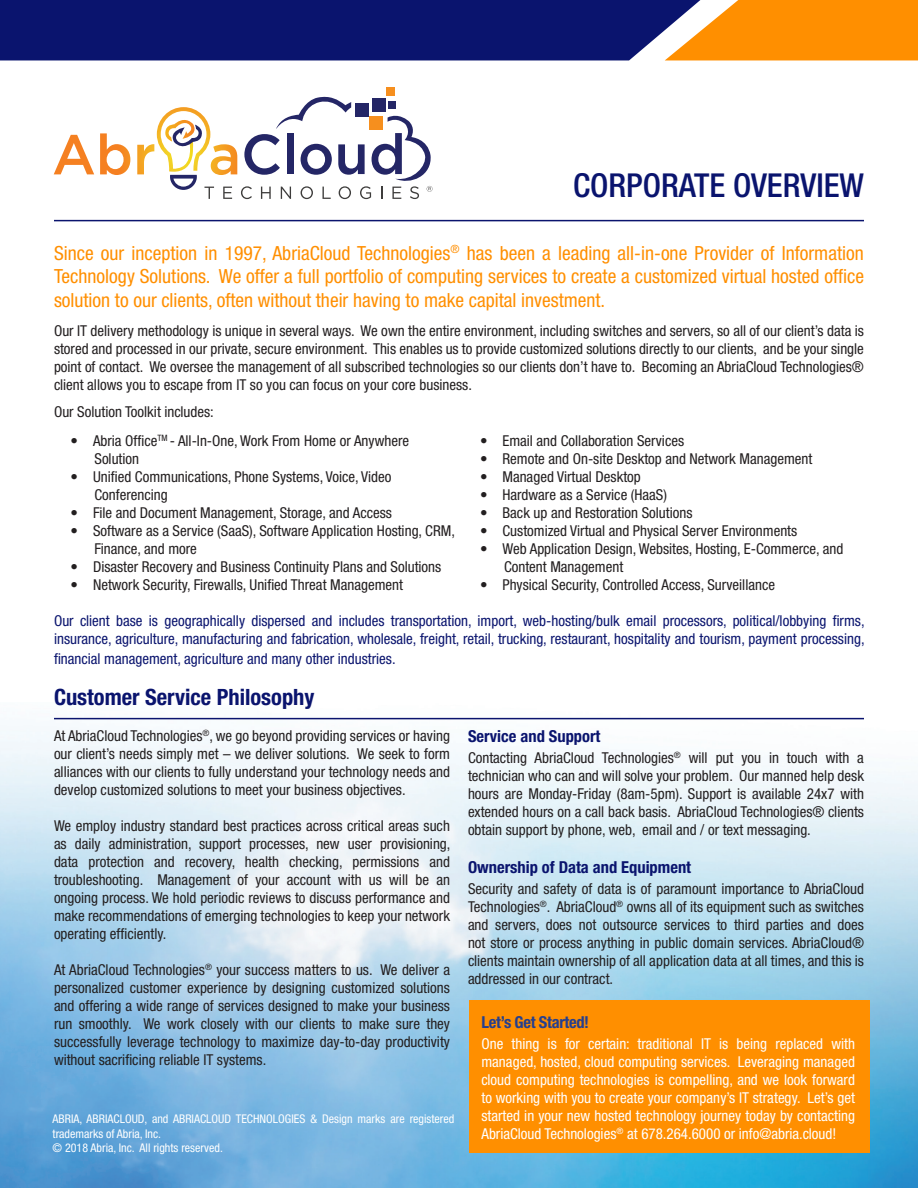
<style>
.page{position:relative;width:918px;height:1188px;background:#fff}
.page>*{position:absolute;margin:0;border:0;box-sizing:border-box;transform-origin:0 0}
.t1{font:500 condensed 33px "Helvetica Neue LT Std";color:#0a146e}
.t2{font:700 condensed 22.5px "Helvetica Neue LT Std";color:#0a146e}
.t3{font:condensed 19.5px/23.4px "Helvetica Neue LT Std";color:#ff8f00;text-align:justify}
.t4{font:700 condensed 16.5px "Helvetica Neue LT Std";color:#0a146e}
.t5{font:700 condensed 16.5px "Helvetica Neue LT Std";letter-spacing:-.02em;color:#253f8e}
.t6{font:condensed 15px/18px "Helvetica Neue LT Std";color:#231f20;text-align:justify}
.t7{font:condensed 15px/18px "Helvetica Neue LT Std";color:#fff;text-align:justify}
.t8{font:condensed 15px/18px "Helvetica Neue LT Std";color:#0a146e}
.t9{font:condensed 15px/18px "Univers LT Std";color:#fff;text-align:right}
.t10{font:condensed 12px/14.4px "Helvetica Neue LT Std";color:#fff}
</style>
<div class="page">
<svg style="left:0;top:0;width:918px;height:60px;background:#4d3a59"></svg>
<hr style="left:54px;top:220px;width:810px;height:1px;background:#0a146e">
<div style="left:386px;top:87px;width:9px;height:9px;background:#f68f1e"></div>
<svg style="left:54px;top:135px;width:40px;height:39px"></svg>
<svg style="left:100px;top:133px;width:30px;height:42px"></svg>
<svg style="left:137px;top:96px;width:296px;height:103px"></svg>
<img style="left:0;top:717px;width:918px;height:471px">
<hr style="left:54px;top:718px;width:810px;height:1px;background:#0a146e">
<div style="left:469px;top:1000px;width:400px;height:153px;background:#ff8f00"></div>
<p class="t1" style="left:573px;top:165px;width:292px">CORPORATE OVERVIEW</p>
<p class="t3" style="left:54px;top:241px;width:812px">Since our inception in 1997, AbriaCloud Technologies<sup>®</sup> has been a leading all-in-one Provider of Information Technology Solutions. We offer a full portfolio of computing services to create a customized virtual hosted office solution to our clients, often without their having to make capital investment.</p>
<p class="t6" style="left:54px;top:322px;width:812px">Our IT delivery methodology is unique in several ways. We own the entire environment, including switches and servers, so all of our client’s data is stored and processed in our private, secure environment. This enables us to provide customized solutions directly to our clients, and be your single point of contact. We oversee the management of all subscribed technologies so our clients don’t have to. Becoming an AbriaCloud Technologies® client allows you to escape from IT so you can focus on your core business.</p>
<p class="t6" style="left:54px;top:403px;width:161px">Our Solution Toolkit includes:</p>
<p class="t6" style="left:94px;top:431px;width:316px;text-indent:-24px">• Abria Office<sup>TM</sup> - All-In-One, Work From Home or Anywhere<br>Solution</p>
<p class="t6" style="left:94px;top:467px;width:299px;text-indent:-24px">• Unified Communications, Phone Systems, Voice, Video<br>Conferencing</p>
<p class="t6" style="left:70px;top:503px;width:323px">• File and Document Management, Storage, and Access</p>
<p class="t6" style="left:94px;top:521px;width:362px;text-indent:-24px">• Software as a Service (SaaS), Software Application Hosting, CRM,<br>Finance, and more</p>
<p class="t6" style="left:70px;top:557px;width:372px">• Disaster Recovery and Business Continuity Plans and Solutions</p>
<p class="t6" style="left:70px;top:575px;width:334px">• Network Security, Firewalls, Unified Threat Management</p>
<p class="t6" style="left:480px;top:431px;width:206px">• Email and Collaboration Services</p>
<p class="t6" style="left:480px;top:449px;width:334px">• Remote and On-site Desktop and Network Management</p>
<p class="t6" style="left:480px;top:467px;width:162px">• Managed Virtual Desktop</p>
<p class="t6" style="left:480px;top:485px;width:189px">• Hardware as a Service (HaaS)</p>
<p class="t6" style="left:480px;top:503px;width:214px">• Back up and Restoration Solutions</p>
<p class="t6" style="left:480px;top:521px;width:319px">• Customized Virtual and Physical Server Environments</p>
<p class="t6" style="left:504px;top:539px;width:341px;text-indent:-24px">• Web Application Design, Websites, Hosting, E-Commerce, and<br>Content Management</p>
<p class="t6" style="left:480px;top:575px;width:297px">• Physical Security, Controlled Access, Surveillance</p>
<p class="t8" style="left:54px;top:611px;width:812px">Our client base is geographically dispersed and includes transportation, import, web-hosting/bulk email processors, political/lobbying firms, insurance, agriculture, manufacturing and fabrication, wholesale, freight, retail, trucking, restaurant, hospitality and tourism, payment processing,</p>
<p class="t8" style="left:54px;top:649px;width:343px">financial management, agriculture and many other industries.</p>
<p class="t2" style="left:54px;top:683px;width:262px">Customer Service Philosophy</p>
<p class="t6" style="left:54px;top:727px;width:398px">At AbriaCloud Technologies<sup>®</sup>, we go beyond providing services or having our client’s needs simply met – we deliver solutions. We seek to form alliances with our clients to fully understand your technology needs and develop customized solutions to meet your business objectives.</p>
<p class="t6" style="left:54px;top:817px;width:398px">We employ industry standard best practices across critical areas such as daily administration, support processes, new user provisioning, data protection and recovery, health checking, permissions and troubleshooting. Management of your account with us will be an ongoing process. We hold periodic reviews to discuss performance and make recommendations of emerging technologies to keep your network operating efficiently.</p>
<p class="t6" style="left:54px;top:961px;width:398px">At AbriaCloud Technologies<sup>®</sup> your success matters to us. We deliver a personalized customer experience by designing customized solutions and offering a wide range of services designed to make your business run smoothly. We work closely with our clients to make sure they successfully leverage technology to maximize day-to-day productivity without sacrificing reliable IT systems.</p>
<p class="t10" style="left:53px;top:1112px;width:403px">ABRIA, ABRIACLOUD, and ABRIACLOUD TECHNOLOGIES &amp; Design marks are registered trademarks of Abria, Inc.</p>
<p class="t10" style="left:53px;top:1140px;width:172px">© 2018 Abria, Inc. All rights reserved.</p>
<p class="t4" style="left:468px;top:726px;width:134px">Service and Support</p>
<p class="t6" style="left:468px;top:749px;width:398px">Contacting AbriaCloud Technologies<sup>®</sup> will put you in touch with a technician who can and will solve your problem. Our manned help desk hours are Monday-Friday (8am-5pm). Support is available 24x7 with extended hours on a call back basis. AbriaCloud Technologies® clients obtain support by phone, web, email and / or text messaging.</p>
<p class="t4" style="left:468px;top:857px;width:225px">Ownership of Data and Equipment</p>
<p class="t6" style="left:468px;top:880px;width:398px">Security and safety of data is of paramount importance to AbriaCloud Technologies<sup>®</sup>. AbriaCloud<sup>®</sup> owns all of its equipment such as switches and servers, does not outsource services to third parties and does not store or process anything in public domain services. AbriaCloud® clients maintain ownership of all application data at all times, and this is addressed in our contract.</p>
<p class="t5" style="left:482px;top:1012px;width:109px">Let’s Get Started!</p>
<p class="t7" style="left:482px;top:1035px;width:375px">One thing is for certain: traditional IT is being replaced with managed, hosted, cloud computing services. Leveraging managed cloud computing technologies is compelling, and we look forward to working with you to create your company’s IT strategy. Let’s get started in your new hosted technology journey today by contacting AbriaCloud Technologies<sup>®</sup> at 678.264.6000 or info@abria.cloud!</p>
<p class="t9" style="left:578px;top:1117px;width:165px">2030 Powers Ferry Road SE<br>Suite 520</p>
<p class="t9" style="left:770px;top:1117px;width:103px">info@abria.cloud</p>
</div>
